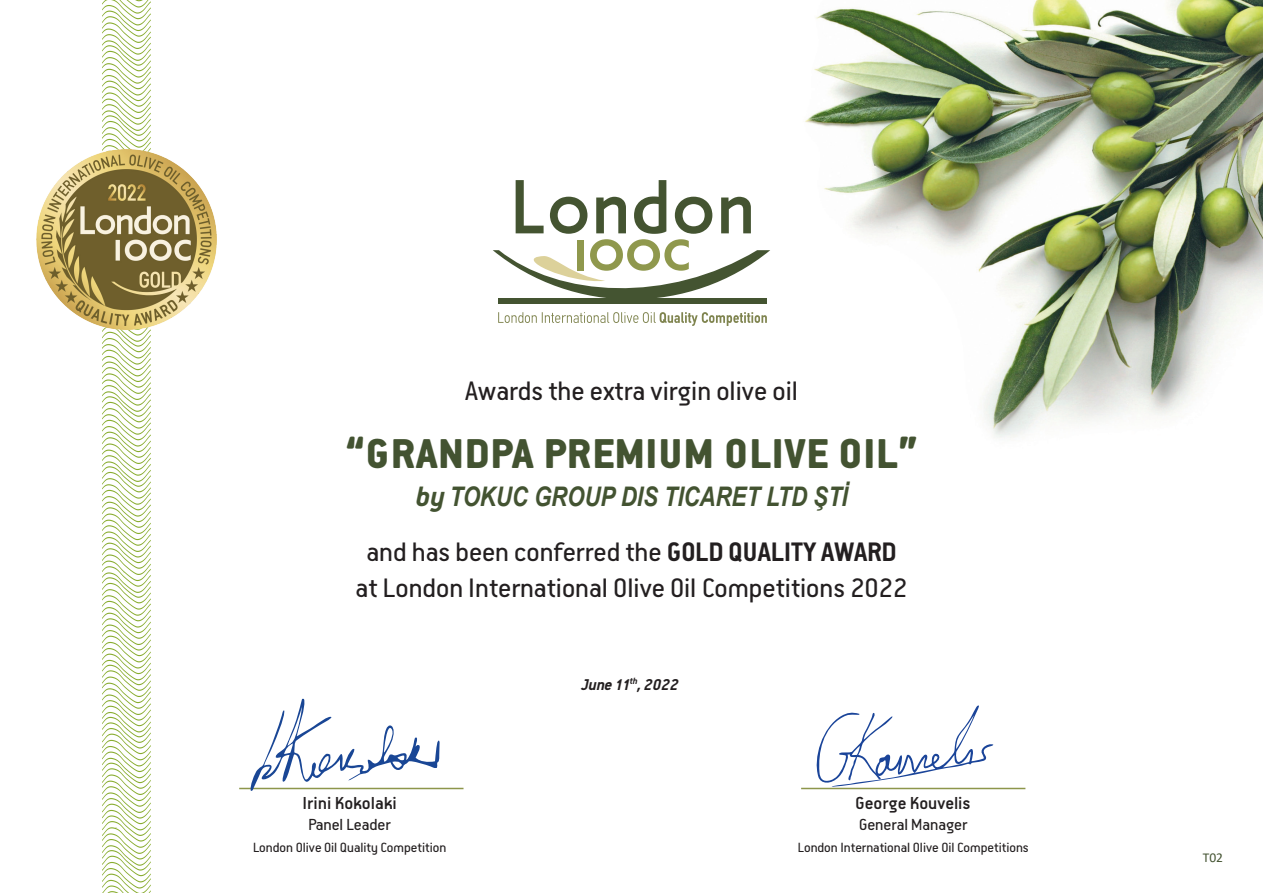
<style>
.page{position:relative;width:1263px;height:893px;background:#fff}
.page>*{position:absolute;margin:0;border:0;box-sizing:border-box;transform-origin:0 0}
.t1{font:900 46.8px "PF Premier Text";color:#435331}
.t2{font:30px/36px "PF Premier Text";color:#231f20;text-align:center}
.t3{font:italic 700 27px "Arial Narrow";color:#435331}
.t4{font:500 19.5px "PF Premier Text";color:#231f20}
.t5{font:18px "PF Premier Text";color:#231f20}
.t6{font:italic 700 17.55px "PF Premier Text";color:#231f20}
.t7{font:15px "PF Premier Text";color:#231f20}
.t8{font:13.5px "Calibri";color:#435331}
.s1{font-family:"PF Premier Text";font-size:31.5px}
.s2{font-weight:700}
</style>
<div class="page">
<img style="left:805px;top:0;width:458px;height:438px">
<svg style="left:493px;top:180px;width:277px;height:146px"></svg>
<div style="left:498px;top:298px;width:268px;height:5px;background:#445431"></div>
<svg style="left:102px;top:0;width:49px;height:893px"></svg>
<img style="left:36px;top:149px;width:181px;height:181px">
<hr style="left:239px;top:788px;width:224px;height:1px;background:#8d964b">
<hr style="left:801px;top:788px;width:224px;height:1px;background:#8d964b">
<svg style="left:813px;top:705px;width:180px;height:83px"></svg>
<svg style="left:249px;top:699px;width:191px;height:92px"></svg>
<p class="t2" style="left:465px;top:373px;width:335px">Awards the extra virgin olive oil</p>
<p class="t1" style="left:345px;top:430px;width:574px">“GRANDPA PREMIUM OLIVE OIL”</p>
<p class="t3" style="left:415px;top:476px;width:434px"><span class="s1">by</span> TOKUC GROUP DIS TICARET LTD ŞTİ</p>
<p class="t2" style="left:356px;top:534px;width:553px">and has been conferred the <span class="s2">GOLD QUALITY AWARD </span>at London International Olive Oil Competitions 2022</p>
<p class="t4" style="left:303px;top:793px;width:96px">Irini Kokolaki</p>
<p class="t5" style="left:309px;top:816px;width:84px">Panel Leader</p>
<p class="t7" style="left:253px;top:840px;width:195px">London Olive Oil Quality Competition</p>
<p class="t6" style="left:582px;top:676px;width:98px">June 11<sup>th</sup>, 2022</p>
<p class="t4" style="left:856px;top:793px;width:117px">George Kouvelis</p>
<p class="t5" style="left:859px;top:816px;width:110px">General Manager</p>
<p class="t7" style="left:798px;top:840px;width:233px">London International Olive Oil Competitions</p>
<p class="t8" style="left:1203px;top:848px;width:22px">T02</p>
</div>
